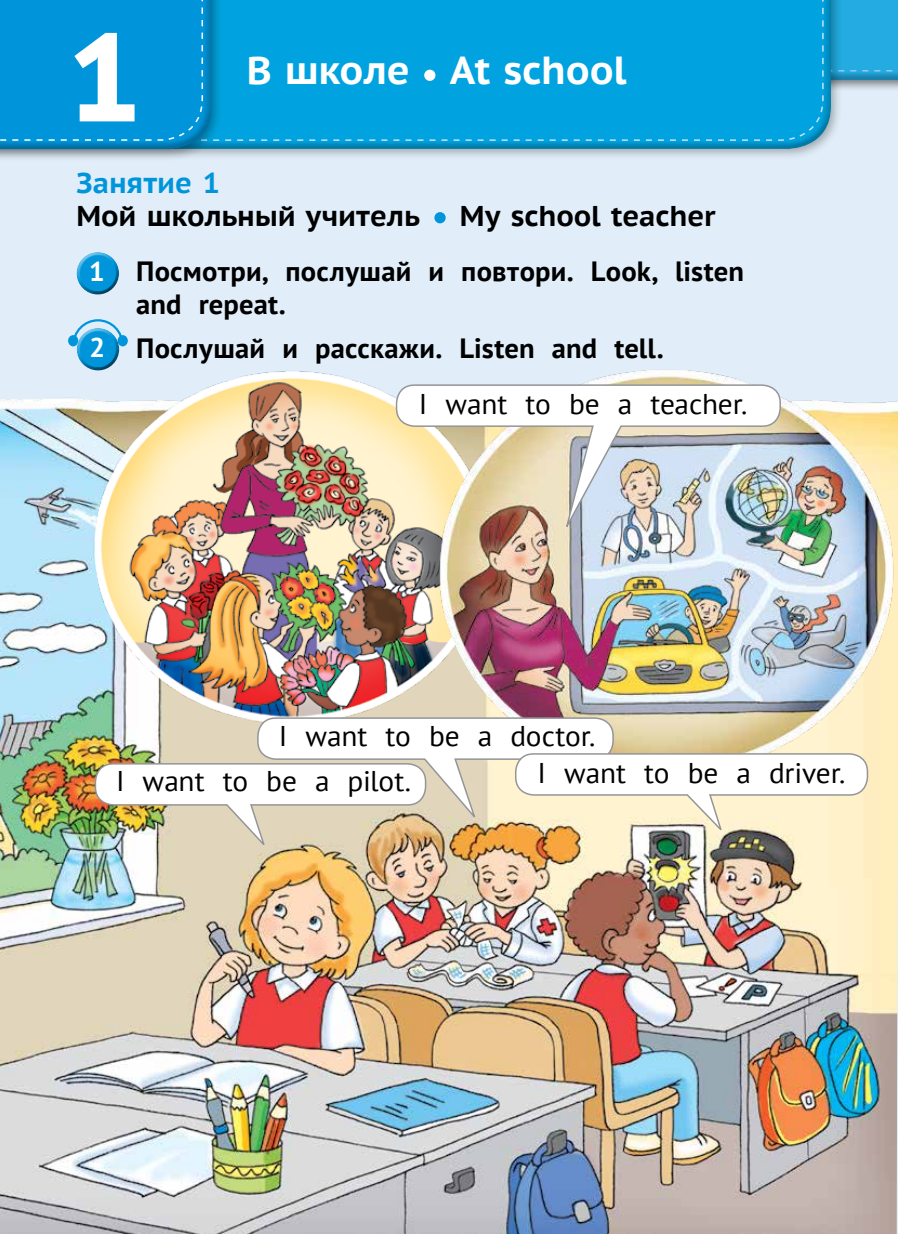
<style>
.page{position:relative;width:898px;height:1234px;background:#fff}
.page>*{position:absolute;margin:0;border:0;box-sizing:border-box;transform-origin:0 0}
.t1{font:700 120px "PT Sans Caption";color:#fff}
.t2{font:700 39px "PT Sans Caption";letter-spacing:-.01em;color:#fff}
.t3{font:28.5px/37.3px "PT Sans";letter-spacing:-.005em;color:#000}
.t4{font:700 28.5px "PT Sans Caption";letter-spacing:-.01em;color:#000}
.t5{font:700 28.5px "PT Sans Caption";letter-spacing:-.005em;color:#0095da}
.t6{font:700 27.75px/33px "PT Sans";letter-spacing:.01em;color:#000}
.s1{font-size:27px;color:#fff}
</style>
<div class="page">
<div style="left:0;top:68px;width:897px;height:1165px;background:#e1eef9"></div>
<img style="left:0;top:398px;width:897px;height:835px">
<div style="left:434px;top:212px;width:11px;height:11px;background:#0095da;border-radius:50%"></div>
<div style="left:76px;top:249px;width:47px;height:35px;background:#fff;opacity:.75"></div>
<div style="left:76px;top:257px;width:47px;height:37px;background:#000;opacity:.75"></div>
<svg style="left:71px;top:319px;width:43px;height:28px"></svg>
<div style="left:118px;top:335px;width:10px;height:11px;background:#0095da;border-radius:50%"></div>
<div style="left:68px;top:335px;width:10px;height:11px;background:#0095da;border-radius:50%"></div>
<div style="left:76px;top:325px;width:48px;height:35px;background:#fff;opacity:.75"></div>
<div style="left:76px;top:333px;width:48px;height:37px;background:#000;opacity:.75"></div>
<div style="left:0;top:0;width:842px;height:161px;background:#000;opacity:.3"></div>
<div style="left:0;top:0;width:224px;height:161px;background:#000;opacity:.3"></div>
<svg style="left:0;top:0;width:897px;height:149px;background:#0ca1dc"></svg>
<img style="left:84px;top:365px;width:351px;height:380px">
<img style="left:435px;top:369px;width:462px;height:405px">
<img style="left:395px;top:383px;width:386px;height:155px">
<img style="left:94px;top:716px;width:774px;height:134px">
<h1 class="t1" style="left:66px;top:-2px;width:80px">1</h1>
<h2 class="t2" style="left:247px;top:44px;width:381px">В школе At school</h2>
<p class="t5" style="left:77px;top:164px;width:146px">Занятие 1</p>
<p class="t4" style="left:77px;top:197px;width:345px">Мой школьный учитель</p>
<p class="t4" style="left:460px;top:197px;width:257px">My school teacher</p>
<p class="t6" style="left:136px;top:254px;width:609px;text-indent:-48px"><span class="s1">1</span> Посмотри, послушай и повтори. Look, listen and repeat.</p>
<p class="t6" style="left:89px;top:331px;width:576px"><span class="s1">2</span> Послушай и расскажи. Listen and tell.</p>
<p class="t3" style="left:418px;top:385px;width:330px">I want to be a teacher.</p>
<p class="t3" style="left:537px;top:716px;width:309px;text-indent:-258px">I want to be a doctor.<br>I want to be a driver.</p>
<p class="t3" style="left:116px;top:761px;width:296px">I want to be a pilot.</p>
</div>
